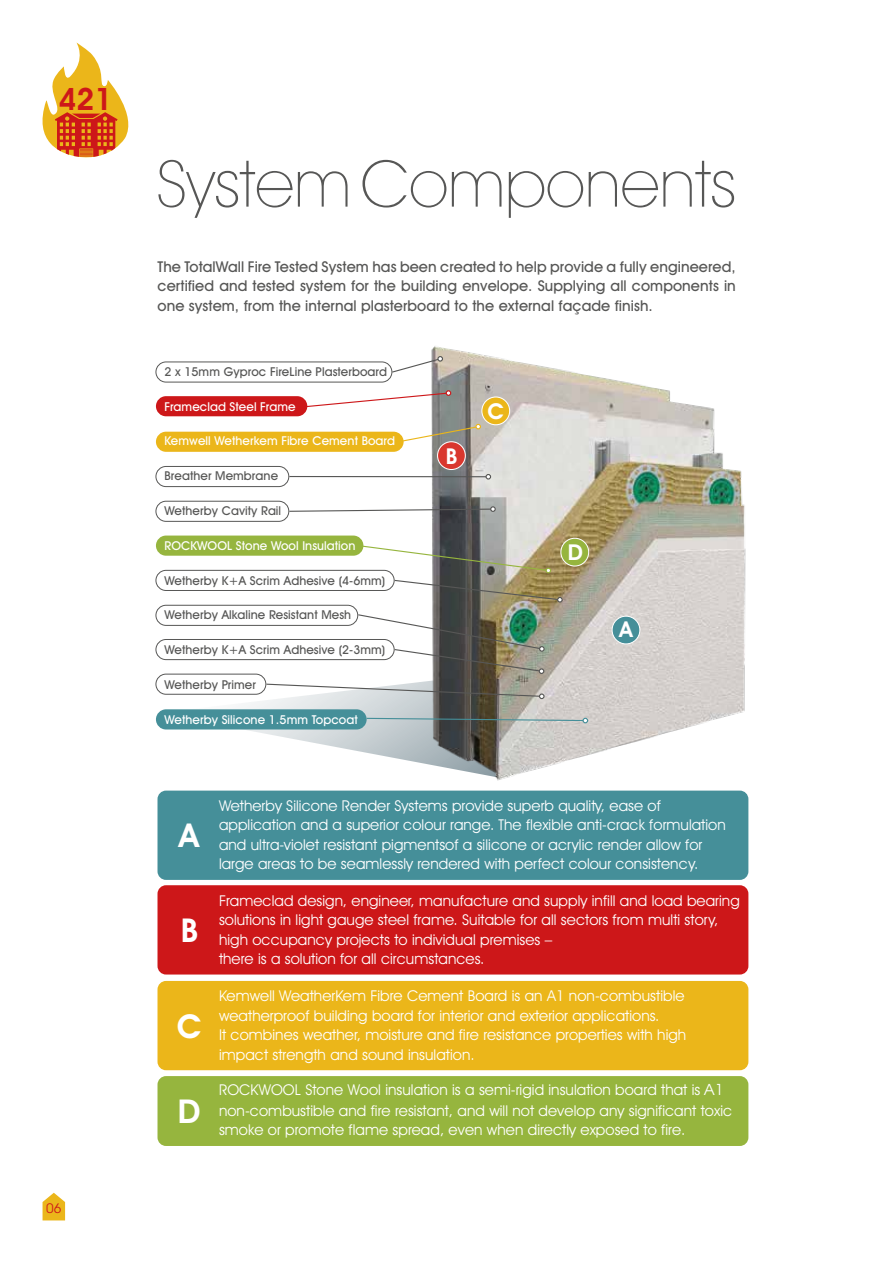
<style>
.page{position:relative;width:893px;height:1263px;background:#fff}
.page>*{position:absolute;margin:0;border:0;box-sizing:border-box;transform-origin:0 0}
.t1{font:200 64.5px "Avant Garde IT Cby BT";color:#575756}
.t2{font:600 33px "Avant Garde IT Cby BT";color:#fff}
.t3{font:600 30.9px "Avant Garde IT Cby BT";color:#cd1719}
.t4{font:600 21.9px "Avant Garde IT Cby BT";color:#fff}
.t5{font:15px/19.5px "Avant Garde IT Cby BT";letter-spacing:.005em;color:#fff}
.t6{font:500 15px/19.5px "Avant Garde IT Cby BT";letter-spacing:.005em;color:#575756;text-align:justify}
.t7{font:13.5px "Avant Garde IT Cby BT";color:#cd1719}
.t8{font:500 12.3px "Avant Garde IT Cby BT";letter-spacing:.005em;color:#575756}
.t9{font:500 12.3px "Avant Garde IT Cby BT";letter-spacing:.005em;color:#fff}
.s1{font-family:"ITC Avant Garde Std"}
</style>
<div class="page">
<svg style="left:155px;top:680px;width:263px;height:83px"></svg>
<img style="left:418px;top:346px;width:331px;height:456px">
<div style="left:157px;top:791px;width:591px;height:89px;background:#458f99;border-radius:9px"></div>
<div style="left:157px;top:885px;width:591px;height:89px;background:#cd1719;border-radius:9px"></div>
<div style="left:157px;top:981px;width:591px;height:89px;background:#ebb61a;border-radius:9px"></div>
<div style="left:157px;top:1076px;width:591px;height:70px;background:#96b53e;border-radius:9px"></div>
<svg style="left:43px;top:1193px;width:22px;height:27px"></svg>
<svg style="left:42px;top:43px;width:87px;height:115px"></svg>
<div style="left:156px;top:535px;width:207px;height:21px;background:#96b53e;border-radius:10px"></div>
<div style="left:156px;top:432px;width:248px;height:20px;background:#ebb61a;border-radius:10px"></div>
<div style="left:156px;top:396px;width:151px;height:20px;background:#cd1719;border-radius:10px"></div>
<div style="left:156px;top:709px;width:211px;height:20px;background:#458f99;border-radius:10px"></div>
<div style="left:612px;top:616px;width:28px;height:28px;background:#458f99;border-radius:50%"></div>
<div style="left:612px;top:616px;width:28px;height:28px;border:1px solid #fff;border-radius:50%"></div>
<div style="left:438px;top:442px;width:27px;height:27px;background:#d9372e;border-radius:50%"></div>
<div style="left:437px;top:441px;width:29px;height:29px;border:1px solid #fff;border-radius:50%"></div>
<div style="left:482px;top:397px;width:28px;height:28px;background:#ebb61a;border-radius:50%"></div>
<div style="left:481px;top:396px;width:29px;height:29px;border:1px solid #fff;border-radius:50%"></div>
<div style="left:561px;top:538px;width:28px;height:28px;background:#96b53e;border-radius:50%"></div>
<div style="left:560px;top:538px;width:29px;height:28px;border:1px solid #fff;border-radius:50%"></div>
<svg style="left:391px;top:356px;width:52px;height:17px"></svg>
<svg style="left:400px;top:424px;width:81px;height:18px"></svg>
<svg style="left:303px;top:390px;width:148px;height:18px"></svg>
<hr style="left:289px;top:476px;width:197px;height:1px;background:#575756">
<svg style="left:485px;top:474px;width:6px;height:6px"></svg>
<svg style="left:288px;top:506px;width:208px;height:6px"></svg>
<svg style="left:357px;top:544px;width:194px;height:29px"></svg>
<svg style="left:395px;top:579px;width:168px;height:23px"></svg>
<img style="left:357px;top:613px;width:188px;height:61px">
<svg style="left:265px;top:683px;width:280px;height:16px"></svg>
<svg style="left:366px;top:717px;width:222px;height:6px"></svg>
<div style="left:156px;top:362px;width:236px;height:20px;border:1px solid #575756;border-radius:10px"></div>
<div style="left:156px;top:466px;width:133px;height:21px;border:1px solid #575756;border-radius:10px"></div>
<div style="left:156px;top:501px;width:133px;height:21px;border:1px solid #575756;border-radius:10px"></div>
<div style="left:156px;top:570px;width:239px;height:21px;border:1px solid #575756;border-radius:10px"></div>
<div style="left:156px;top:605px;width:202px;height:21px;border:1px solid #575756;border-radius:10px"></div>
<div style="left:156px;top:639px;width:239px;height:21px;border:1px solid #575756;border-radius:10px"></div>
<div style="left:156px;top:674px;width:110px;height:21px;border:1px solid #575756;border-radius:10px"></div>
<h3 class="t3" style="left:58px;top:81px;width:55px">421</h3>
<p class="t7" style="left:46px;top:1200px;width:17px">06</p>
<h1 class="t1" style="left:157px;top:145px;width:580px">System Components</h1>
<p class="t6" style="left:157px;top:257px;width:580px">The TotalWall Fire Tested System has been created to help provide a fully engineered, certified and tested system for the building envelope. Supplying all components in one system, from the internal plasterboard to the external façade finish.</p>
<p class="t8" style="left:165px;top:364px;width:224px">2 x 15mm Gyproc FireLine Plasterboard</p>
<p class="t9" style="left:165px;top:399px;width:133px">Frameclad Steel Frame</p>
<p class="t9" style="left:165px;top:434px;width:232px">Kemwell Wetherkem Fibre Cement Board</p>
<p class="t8" style="left:165px;top:468px;width:115px">Breather Membrane</p>
<p class="t8" style="left:165px;top:503px;width:118px">Wetherby Cavity Rail</p>
<p class="t9" style="left:165px;top:538px;width:193px">ROCKWOOL Stone Wool Insulation</p>
<p class="t8" style="left:165px;top:573px;width:222px">Wetherby K+A Scrim Adhesive (4-6mm)</p>
<p class="t8" style="left:165px;top:607px;width:188px">Wetherby Alkaline Resistant Mesh</p>
<p class="t8" style="left:165px;top:642px;width:222px">Wetherby K+A Scrim Adhesive (2-3mm)</p>
<p class="t8" style="left:165px;top:677px;width:93px">Wetherby Primer</p>
<p class="t9" style="left:165px;top:712px;width:195px">Wetherby Silicone 1.5mm Topcoat</p>
<h3 class="t4" style="left:446px;top:443px;width:13px">B</h3>
<h3 class="t4" style="left:487px;top:398px;width:18px">C</h3>
<h3 class="t4" style="left:568px;top:539px;width:17px">D</h3>
<h3 class="t4" style="left:619px;top:616px;width:15px">A</h3>
<h2 class="t2" style="left:179px;top:815px;width:21px">A</h2>
<h2 class="t2" style="left:181px;top:910px;width:18px">B</h2>
<h2 class="t2" style="left:177px;top:1006px;width:26px">C</h2>
<h2 class="t2" style="left:178px;top:1091px;width:24px">D</h2>
<p class="t5" style="left:219px;top:796px;width:508px">Wetherby Silicone Render Systems provide superb quality, ease of application and a superior colour range. The flexible anti-crack formulation and ultra-violet resistant pigmentsof a silicone or acrylic render allow for large areas to be seamlessly rendered with perfect colour consistency.</p>
<p class="t5" style="left:219px;top:891px;width:522px">Frameclad design, engineer, manufacture and supply infill and load bearing solutions in light gauge steel frame. Suitable for all sectors from multi story, high occupancy projects to individual premises –<br>there is a solution for all circumstances.</p>
<p class="t5" style="left:219px;top:986px;width:469px">Kemwell WeatherKem Fibre Cement Board is an A1 non-combustible weatherproof building board for interior and exterior applications.<br>It combines weather, moisture and fire resistance properties with high impact strength and sound insulation.</p>
<p class="t5" style="left:219px;top:1080px;width:515px">ROCKWOOL Stone Wool insulation is a semi-rigid insulation board that is <span class="s1">A1 </span>non-combustible and fire resistant, and will not develop any significant toxic smoke or promote flame spread, even when directly exposed to fire.</p>
</div>
